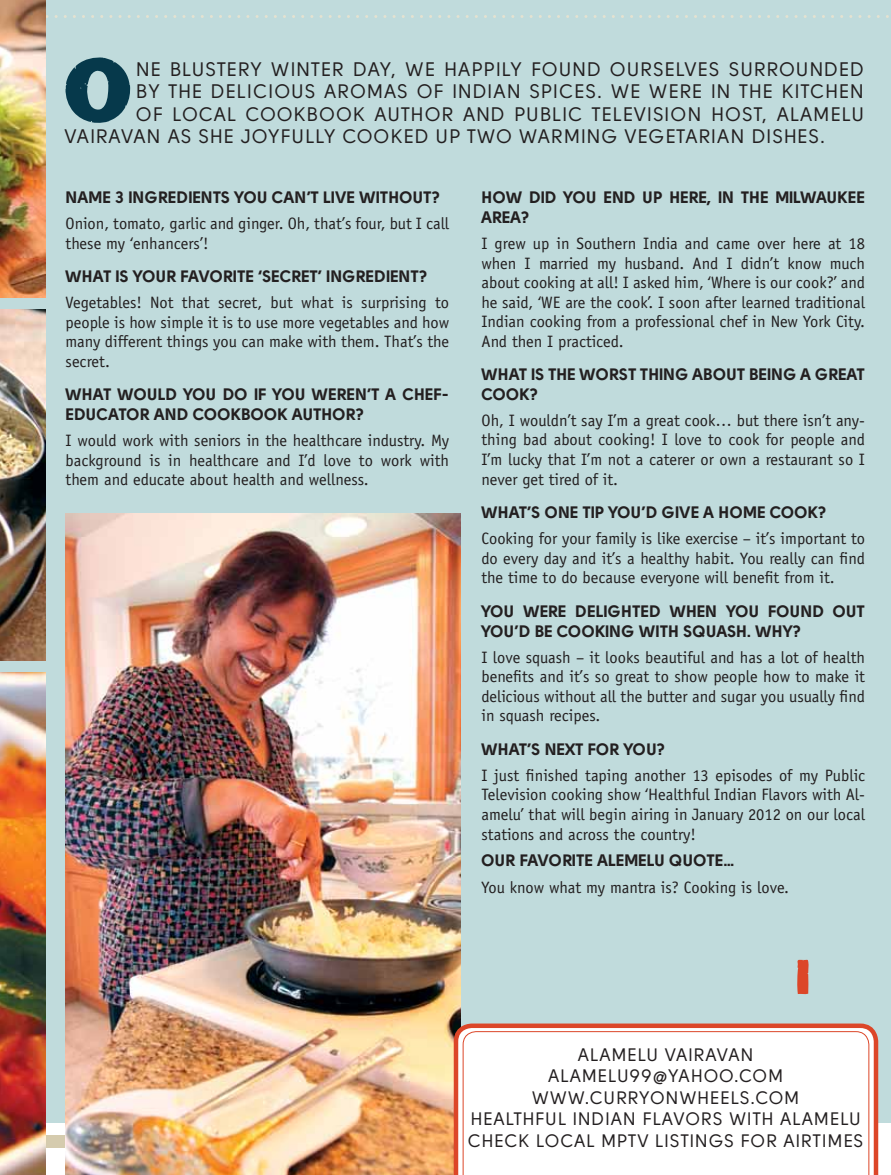
<style>
.page{position:relative;width:891px;height:1175px;background:#fff}
.page>*{position:absolute;margin:0;border:0;box-sizing:border-box;transform-origin:0 0}
.t1{font:96.15px "Bootstrap Alternate";color:#06394b}
.t2{font:19.5px "Solomon";letter-spacing:.05em;color:#231f20}
.t3{font:18px/21.6px "Solomon";letter-spacing:.05em;color:#231f20;text-align:center}
.t4{font:16.5px/19.5px "Officina Sans Std";color:#231f20;text-align:justify}
.t5{font:900 16.5px/19.8px "Solomon";color:#231f20}
</style>
<div class="page">
<div style="left:0;top:0;width:891px;height:1122px;background:#c0dbdc"></div>
<div style="left:0;top:1135px;width:664px;height:13px;background:#d5cbae"></div>
<svg style="left:46px;top:15px;width:843px;height:3px"></svg>
<img style="left:0;top:672px;width:46px;height:502px">
<img style="left:0;top:309px;width:46px;height:351px">
<img style="left:0;top:0;width:46px;height:297px">
<img style="left:66px;top:513px;width:395px;height:661px">
<svg style="left:454px;top:1023px;width:424px;height:151px;background:#e69787"></svg>
<div style="left:463px;top:1031px;width:406px;height:143px;background:#fff"></div>
<svg style="left:797px;top:959px;width:12px;height:35px"></svg>
<h1 class="t1" style="left:64px;top:39px;width:68px">O</h1>
<p class="t2" style="left:136px;top:58px;width:729px">NE BLUSTERY WINTER DAY, WE HAPPILY FOUND OURSELVES SURROUNDED</p>
<p class="t2" style="left:136px;top:81px;width:729px">BY THE DELICIOUS AROMAS OF INDIAN SPICES. WE WERE IN THE KITCHEN</p>
<p class="t2" style="left:136px;top:103px;width:730px">OF LOCAL COOKBOOK AUTHOR AND PUBLIC TELEVISION HOST, ALAMELU</p>
<p class="t2" style="left:65px;top:126px;width:762px">VAIRAVAN AS SHE JOYFULLY COOKED UP TWO WARMING VEGETARIAN DISHES.</p>
<p class="t5" style="left:66px;top:187px;width:376px">NAME 3 INGREDIENTS YOU CAN’T LIVE WITHOUT?</p>
<p class="t4" style="left:66px;top:214px;width:385px">Onion, tomato, garlic and ginger. Oh, that’s four, but I call these my ‘enhancers’!</p>
<p class="t5" style="left:66px;top:266px;width:364px">WHAT IS YOUR FAVORITE ‘SECRET’ INGREDIENT?</p>
<p class="t4" style="left:66px;top:293px;width:385px">Vegetables! Not that secret, but what is surprising to people is how simple it is to use more vegetables and how many different things you can make with them. That’s the secret.</p>
<p class="t5" style="left:66px;top:384px;width:385px">WHAT WOULD YOU DO IF YOU WEREN’T A CHEF-<br>EDUCATOR AND COOKBOOK AUTHOR?</p>
<p class="t4" style="left:66px;top:431px;width:385px">I would work with seniors in the healthcare industry. My background is in healthcare and I’d love to work with them and educate about health and wellness.</p>
<p class="t5" style="left:482px;top:187px;width:385px">HOW DID YOU END UP HERE, IN THE MILWAUKEE<br>AREA?</p>
<p class="t4" style="left:482px;top:234px;width:385px">I grew up in Southern India and came over here at 18 when I married my husband. And I didn’t know much about cooking at all! I asked him, ‘Where is our cook?’ and he said, ‘WE are the cook’. I soon after learned traditional Indian cooking from a professional chef in New York City.<br>And then I practiced.</p>
<p class="t5" style="left:482px;top:364px;width:385px">WHAT IS THE WORST THING ABOUT BEING A GREAT<br>COOK?</p>
<p class="t4" style="left:482px;top:410px;width:385px">Oh, I wouldn’t say I’m a great cook… but there isn’t any&shy;thing bad about cooking! I love to cook for people and I’m lucky that I’m not a caterer or own a restaurant so I never get tired of it.</p>
<p class="t5" style="left:482px;top:502px;width:347px">WHAT’S ONE TIP YOU’D GIVE A HOME COOK?</p>
<p class="t4" style="left:482px;top:528px;width:385px">Cooking for your family is like exercise – it’s important to do every day and it’s a healthy habit. You really can find the time to do because everyone will benefit from it.</p>
<p class="t5" style="left:482px;top:601px;width:385px">YOU WERE DELIGHTED WHEN YOU FOUND OUT<br>YOU’D BE COOKING WITH SQUASH. WHY?</p>
<p class="t4" style="left:482px;top:647px;width:385px">I love squash – it looks beautiful and has a lot of health benefits and it’s so great to show people how to make it delicious without all the butter and sugar you usually find in squash recipes.</p>
<p class="t5" style="left:482px;top:738px;width:186px">WHAT’S NEXT FOR YOU?</p>
<p class="t4" style="left:482px;top:765px;width:385px">I just finished taping another 13 episodes of my Public Television cooking show ‘Healthful Indian Flavors with Al&shy;amelu’ that will begin airing in January 2012 on our local stations and across the country!</p>
<p class="t5" style="left:482px;top:850px;width:255px">OUR FAVORITE ALEMELU QUOTE…</p>
<p class="t4" style="left:482px;top:877px;width:309px">You know what my mantra is? Cooking is love.</p>
<p class="t3" style="left:468px;top:1043px;width:397px">ALAMELU VAIRAVAN<br>ALAMELU99@YAHOO.COM<br>WWW.CURRYONWHEELS.COM<br>HEALTHFUL INDIAN FLAVORS WITH ALAMELU<br>CHECK LOCAL MPTV LISTINGS FOR AIRTIMES</p>
</div>
